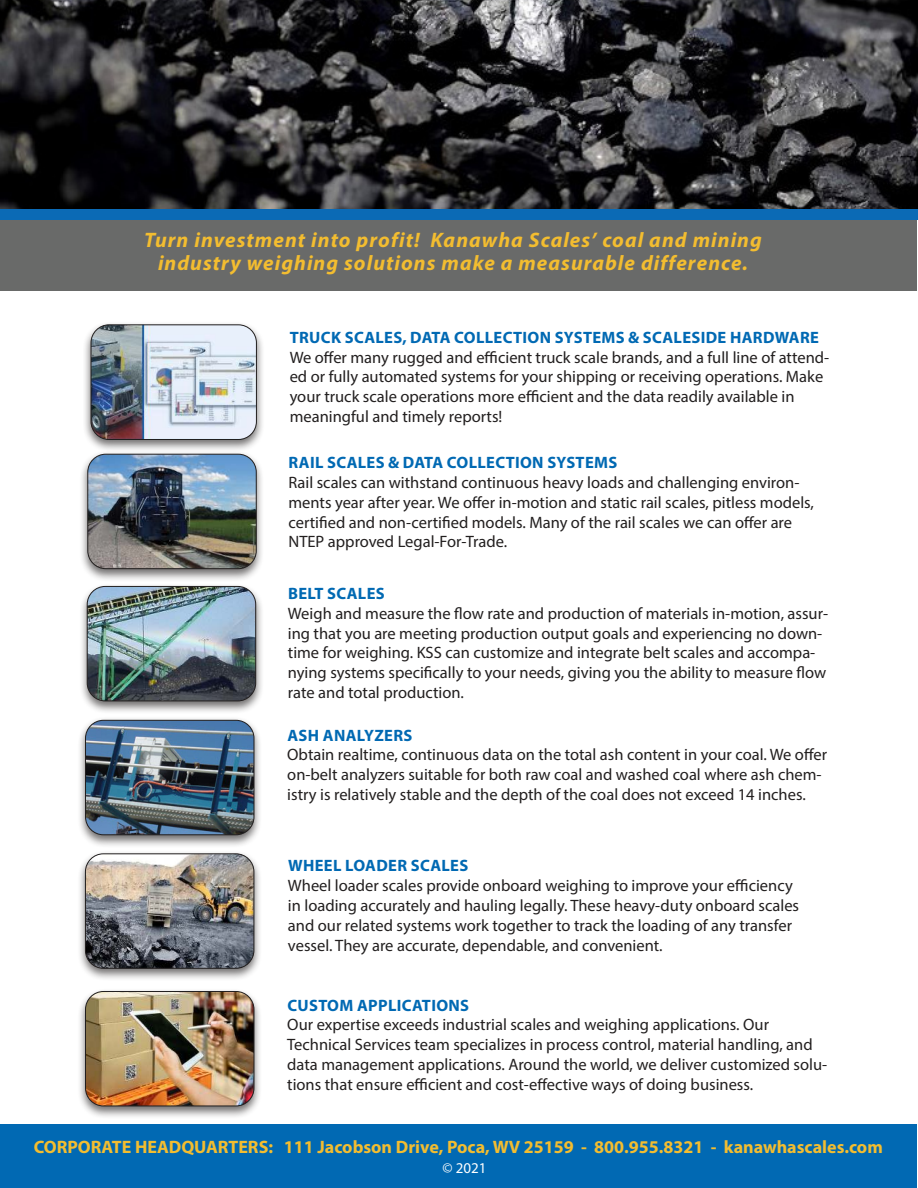
<style>
.page{position:relative;width:918px;height:1188px;background:#fff}
.page>*{position:absolute;margin:0;border:0;box-sizing:border-box;transform-origin:0 0}
.t1{font:italic 700 21px/22.5px "Myriad Pro";letter-spacing:.05em;color:#f3bd30;text-align:center}
.t2{font:700 18px "Myriad Pro";color:#f3bd30}
.t3{font:16.5px/19.8px "Myriad Pro";color:#221f1f}
.t4{font:700 16.5px "Myriad Pro";letter-spacing:.02em;color:#0169b3}
.t5{font:15px "Myriad Pro";color:#fff}
</style>
<div class="page">
<div style="left:0;top:1124px;width:917px;height:64px;background:#0169b3"></div>
<div style="left:77px;top:717px;width:185px;height:131px;background:#221f1f;opacity:.65"></div>
<img style="left:86px;top:720px;width:168px;height:115px">
<div style="left:85px;top:720px;width:169px;height:115px;border:1px solid #221f1f;border-radius:18px"></div>
<div style="left:83px;top:321px;width:182px;height:131px;background:#221f1f;opacity:.65"></div>
<img style="left:91px;top:325px;width:165px;height:114px">
<div style="left:91px;top:325px;width:166px;height:115px;border:1px solid #221f1f;border-radius:18px"></div>
<div style="left:77px;top:988px;width:185px;height:131px;background:#221f1f;opacity:.65"></div>
<img style="left:86px;top:991px;width:168px;height:115px">
<div style="left:85px;top:991px;width:169px;height:115px;border:1px solid #221f1f;border-radius:18px"></div>
<div style="left:1px;top:210px;width:916px;height:81px;background:#696a69"></div>
<div style="left:0;top:209px;width:918px;height:11px;background:#0b6ab5"></div>
<img style="left:0;top:0;width:918px;height:209px">
<div style="left:79px;top:451px;width:186px;height:131px;background:#221f1f;opacity:.65"></div>
<img style="left:88px;top:454px;width:168px;height:115px">
<div style="left:88px;top:454px;width:168px;height:115px;border:1px solid #221f1f;border-radius:18px"></div>
<div style="left:77px;top:850px;width:185px;height:131px;background:#221f1f;opacity:.65"></div>
<img style="left:85px;top:854px;width:169px;height:114px">
<div style="left:85px;top:854px;width:169px;height:114px;border:1px solid #221f1f;border-radius:18px"></div>
<div style="left:79px;top:583px;width:185px;height:131px;background:#221f1f;opacity:.65"></div>
<img style="left:87px;top:586px;width:169px;height:115px">
<div style="left:87px;top:586px;width:169px;height:115px;border:1px solid #221f1f;border-radius:18px"></div>
<p class="t1" style="left:144px;top:231px;width:619px">Turn investment into profit! Kanawha Scales’ coal and mining industry weighing solutions make a measurable difference.</p>
<p class="t4" style="left:290px;top:331px;width:531px">TRUCK SCALES, DATA COLLECTION SYSTEMS &amp; SCALESIDE HARDWARE</p>
<p class="t3" style="left:290px;top:349px;width:541px">We offer many rugged and efficient truck scale brands, and a full line of attend&shy;ed or fully automated systems for your shipping or receiving operations. Make your truck scale operations more efficient and the data readily available in meaningful and timely reports!</p>
<p class="t4" style="left:289px;top:457px;width:330px">RAIL SCALES &amp; DATA COLLECTION SYSTEMS</p>
<p class="t3" style="left:288px;top:474px;width:527px">Rail scales can withstand continuous heavy loads and challenging environ&shy;ments year after year. We offer in-motion and static rail scales, pitless models, certified and non-certified models. Many of the rail scales we can offer are NTEP approved Legal-For-Trade.</p>
<p class="t4" style="left:288px;top:587px;width:98px">BELT SCALES</p>
<p class="t3" style="left:288px;top:605px;width:542px">Weigh and measure the flow rate and production of materials in-motion, assur&shy;ing that you are meeting production output goals and experiencing no down&shy;time for weighing. KSS can customize and integrate belt scales and accompa&shy;nying systems specifically to your needs, giving you the ability to measure flow rate and total production.</p>
<p class="t4" style="left:287px;top:729px;width:127px">ASH ANALYZERS</p>
<p class="t3" style="left:287px;top:746px;width:541px">Obtain realtime, continuous data on the total ash content in your coal. We offer on-belt analyzers suitable for both raw coal and washed coal where ash chem&shy;istry is relatively stable and the depth of the coal does not exceed 14 inches.</p>
<p class="t4" style="left:288px;top:860px;width:182px">WHEEL LOADER SCALES</p>
<p class="t3" style="left:288px;top:877px;width:513px">Wheel loader scales provide onboard weighing to improve your efficiency in loading accurately and hauling legally. These heavy-duty onboard scales and our related systems work together to track the loading of any transfer vessel. They are accurate, dependable, and convenient.</p>
<p class="t4" style="left:287px;top:999px;width:183px">CUSTOM APPLICATIONS</p>
<p class="t3" style="left:287px;top:1016px;width:542px">Our expertise exceeds industrial scales and weighing applications. Our Technical Services team specializes in process control, material handling, and data management applications. Around the world, we deliver customized solu&shy;tions that ensure efficient and cost-effective ways of doing business.</p>
<p class="t2" style="left:34px;top:1140px;width:851px">CORPORATE HEADQUARTERS: 111 Jacobson Drive, Poca, WV 25159 - 800.955.8321 - kanawhascales.com</p>
<p class="t5" style="left:442px;top:1158px;width:46px">© 2021</p>
</div>
